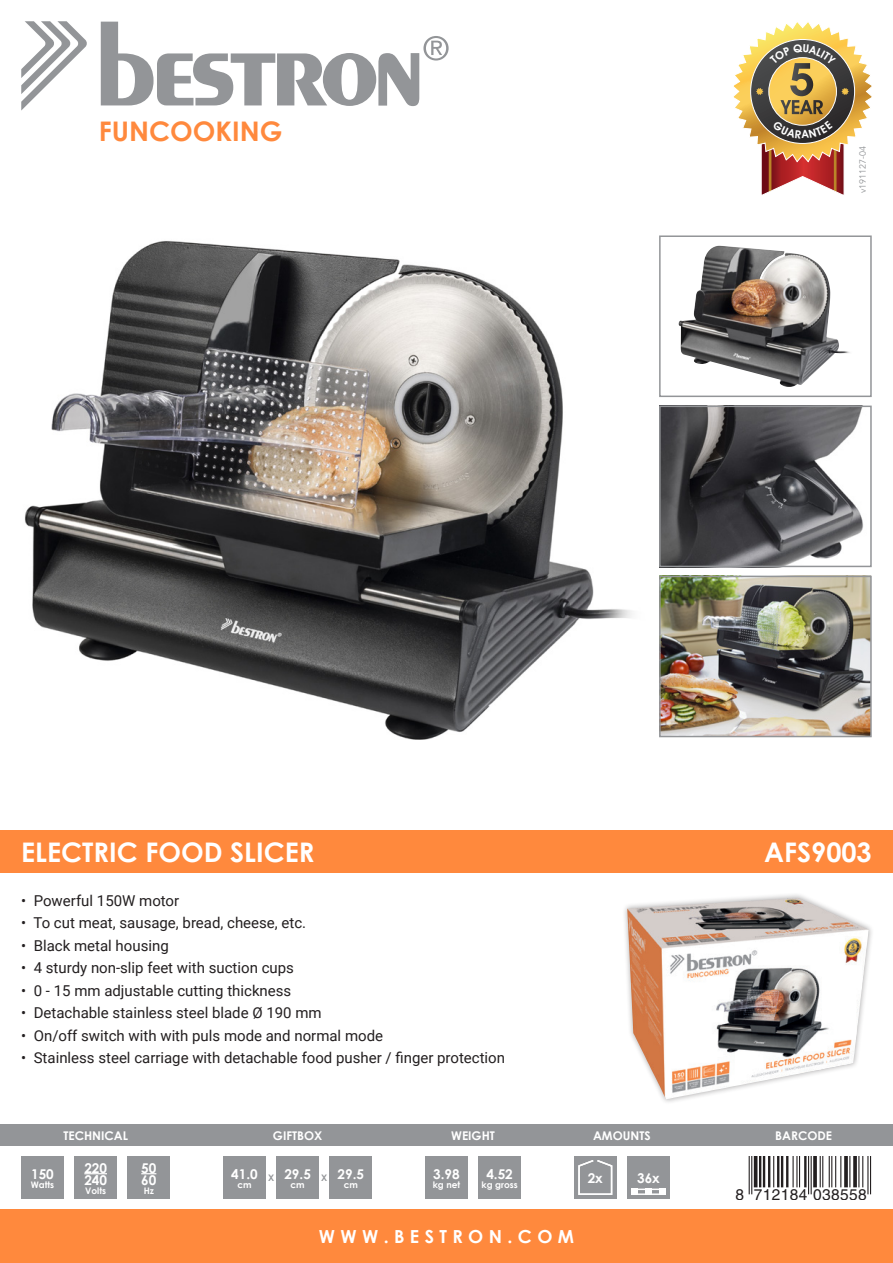
<style>
.page{position:relative;width:893px;height:1263px;background:#fff}
.page>*{position:absolute;margin:0;border:0;box-sizing:border-box;transform-origin:0 0}
.Alineastijl_1{font:700 27px "Century Gothic";color:#fff}
.t1{font:700 27px "Century Gothic";color:#ff893d}
.t2{font:700 18px "Century Gothic";letter-spacing:.3em;color:#fff}
.t3{font:15.45px "Helvetica";letter-spacing:.025em;color:#231f20}
.Alineastijl_1-2{font:15px "Roboto";color:#231f20}
.t4{font:700 13.5px "Century Gothic";color:#fff}
.t5{font:700 12px "Century Gothic";color:#fff}
.t6{font:700 9px "Century Gothic";color:#fff}
.t7{font:9px "Avenir LT Std";color:#939598}
.t8{font:700 9px "Century Gothic";color:#939598}
</style>
<div class="page">
<div style="left:0;top:1210px;width:893px;height:53px;background:#ff893d"></div>
<div style="left:0;top:1125px;width:893px;height:21px;background:#939598"></div>
<div style="left:0;top:830px;width:893px;height:43px;background:#ff893d"></div>
<div style="left:223px;top:1157px;width:43px;height:42px;background:#939598"></div>
<div style="left:276px;top:1157px;width:43px;height:42px;background:#939598"></div>
<div style="left:330px;top:1157px;width:42px;height:42px;background:#939598"></div>
<div style="left:425px;top:1157px;width:43px;height:42px;background:#939598"></div>
<div style="left:478px;top:1157px;width:43px;height:42px;background:#939598"></div>
<div style="left:574px;top:1157px;width:43px;height:42px;background:#939598"></div>
<div style="left:627px;top:1157px;width:43px;height:42px;background:#939598"></div>
<div style="left:631px;top:1188px;width:34px;height:7px;border:2px solid #fff"></div>
<div style="left:631px;top:1188px;width:7px;height:7px;background:#fff"></div>
<div style="left:659px;top:1188px;width:6px;height:7px;background:#fff"></div>
<div style="left:645px;top:1188px;width:7px;height:7px;background:#fff"></div>
<svg style="left:578px;top:1160px;width:35px;height:35px"></svg>
<svg style="left:101px;top:22px;width:348px;height:84px"></svg>
<svg style="left:21px;top:21px;width:66px;height:90px"></svg>
<svg style="left:748px;top:1157px;width:124px;height:38px"></svg>
<hr style="left:751px;top:1157px;width:1px;height:37px;background:#231f20">
<hr style="left:749px;top:1157px;width:1px;height:37px;background:#231f20">
<hr style="left:754px;top:1157px;width:3px;height:30px;background:#231f20">
<hr style="left:768px;top:1157px;width:2px;height:30px;background:#231f20">
<hr style="left:763px;top:1157px;width:2px;height:30px;background:#231f20">
<hr style="left:759px;top:1157px;width:2px;height:30px;background:#231f20">
<hr style="left:773px;top:1157px;width:1px;height:30px;background:#231f20">
<hr style="left:786px;top:1157px;width:2px;height:30px;background:#231f20">
<hr style="left:781px;top:1157px;width:2px;height:30px;background:#231f20">
<hr style="left:777px;top:1157px;width:2px;height:30px;background:#231f20">
<hr style="left:799px;top:1157px;width:1px;height:30px;background:#231f20">
<hr style="left:796px;top:1157px;width:1px;height:30px;background:#231f20">
<hr style="left:792px;top:1157px;width:2px;height:30px;background:#231f20">
<hr style="left:804px;top:1157px;width:2px;height:30px;background:#231f20">
<hr style="left:811px;top:1157px;width:1px;height:37px;background:#231f20">
<hr style="left:808px;top:1157px;width:1px;height:37px;background:#231f20">
<svg style="left:813px;top:1157px;width:4px;height:30px"></svg>
<hr style="left:840px;top:1157px;width:1px;height:30px;background:#231f20">
<hr style="left:835px;top:1157px;width:1px;height:30px;background:#231f20">
<hr style="left:831px;top:1157px;width:1px;height:30px;background:#231f20">
<hr style="left:829px;top:1157px;width:1px;height:30px;background:#231f20">
<hr style="left:822px;top:1157px;width:1px;height:30px;background:#231f20">
<hr style="left:820px;top:1157px;width:1px;height:30px;background:#231f20">
<svg style="left:844px;top:1157px;width:4px;height:30px"></svg>
<hr style="left:849px;top:1157px;width:1px;height:30px;background:#231f20">
<svg style="left:853px;top:1157px;width:4px;height:30px"></svg>
<hr style="left:870px;top:1157px;width:1px;height:37px;background:#231f20">
<hr style="left:867px;top:1157px;width:1px;height:37px;background:#231f20">
<hr style="left:862px;top:1157px;width:1px;height:30px;background:#231f20">
<hr style="left:858px;top:1157px;width:1px;height:30px;background:#231f20">
<div style="left:128px;top:1157px;width:42px;height:42px;background:#939598"></div>
<div style="left:21px;top:1157px;width:43px;height:42px;background:#939598"></div>
<div style="left:74px;top:1157px;width:43px;height:42px;background:#939598"></div>
<svg style="left:141px;top:1173px;width:15px;height:1px"></svg>
<svg style="left:84px;top:1173px;width:23px;height:1px"></svg>
<img style="left:24px;top:241px;width:608px;height:499px">
<div style="left:659px;top:235px;width:213px;height:162px;border:2px solid #939598"></div>
<img style="left:678px;top:249px;width:172px;height:138px">
<img style="left:662px;top:409px;width:201px;height:155px">
<div style="left:659px;top:406px;width:213px;height:161px;border:2px solid #939598"></div>
<img style="left:662px;top:579px;width:207px;height:155px">
<div style="left:659px;top:576px;width:213px;height:161px;border:2px solid #939598"></div>
<div style="left:622px;top:892px;width:252px;height:212px;background:#231f20;opacity:.36"></div>
<img style="left:627px;top:898px;width:242px;height:201px">
<svg style="left:733px;top:22px;width:139px;height:173px"></svg>
<p class="t1" style="left:99px;top:111px;width:185px">FUNCOOKING</p>
<p class="t7" style="left:857px;top:193px;width:49px;rotate:-90deg">v191127-04</p>
<p class="Alineastijl_1" style="left:21px;top:831px;width:295px">ELECTRIC FOOD SLICER</p>
<p class="Alineastijl_1-2" style="left:21px;top:890px;width:160px">• Powerful 150W motor</p>
<p class="Alineastijl_1-2" style="left:21px;top:912px;width:286px">• To cut meat, sausage, bread, cheese, etc.</p>
<p class="Alineastijl_1-2" style="left:21px;top:935px;width:149px">• Black metal housing</p>
<p class="Alineastijl_1-2" style="left:21px;top:957px;width:274px">• 4 sturdy non-slip feet with suction cups</p>
<p class="Alineastijl_1-2" style="left:21px;top:980px;width:272px">• 0 - 15 mm adjustable cutting thickness</p>
<p class="Alineastijl_1-2" style="left:21px;top:1002px;width:302px">• Detachable stainless steel blade Ø 190 mm</p>
<p class="Alineastijl_1-2" style="left:21px;top:1025px;width:363px">• On/off switch with with puls mode and normal mode</p>
<p class="Alineastijl_1-2" style="left:21px;top:1047px;width:485px">• Stainless steel carriage with detachable food pusher / finger protection</p>
<p class="t4" style="left:31px;top:1163px;width:24px">150</p>
<p class="t6" style="left:31px;top:1177px;width:25px">Watts</p>
<p class="t5" style="left:63px;top:1126px;width:66px">TECHNICAL</p>
<p class="t5" style="left:273px;top:1126px;width:51px">GIFTBOX</p>
<p class="t5" style="left:451px;top:1126px;width:45px">WEIGHT</p>
<p class="t5" style="left:593px;top:1126px;width:59px">AMOUNTS</p>
<p class="t4" style="left:84px;top:1157px;width:24px">220</p>
<p class="t4" style="left:84px;top:1169px;width:24px">240</p>
<p class="t6" style="left:85px;top:1183px;width:22px">Volts</p>
<p class="t4" style="left:141px;top:1157px;width:17px">50</p>
<p class="t4" style="left:141px;top:1169px;width:17px">60</p>
<p class="t6" style="left:144px;top:1183px;width:12px">Hz</p>
<p class="t4" style="left:231px;top:1163px;width:28px">41.0</p>
<p class="t6" style="left:237px;top:1177px;width:16px">cm</p>
<p class="t4" style="left:284px;top:1163px;width:28px">29.5</p>
<p class="t6" style="left:291px;top:1177px;width:16px">cm</p>
<p class="t8" style="left:268px;top:1171px;width:8px">X</p>
<p class="t8" style="left:321px;top:1171px;width:8px">X</p>
<p class="t4" style="left:338px;top:1163px;width:28px">29.5</p>
<p class="t6" style="left:344px;top:1177px;width:16px">cm</p>
<p class="t4" style="left:433px;top:1163px;width:28px">3.98</p>
<p class="t6" style="left:433px;top:1177px;width:29px">kg net</p>
<p class="t4" style="left:486px;top:1163px;width:28px">4.52</p>
<p class="t6" style="left:482px;top:1177px;width:38px">kg gross</p>
<p class="t4" style="left:588px;top:1168px;width:17px">2x</p>
<p class="t4" style="left:637px;top:1168px;width:24px">36x</p>
<p class="t2" style="left:319px;top:1223px;width:257px">WWW.BESTRON.COM</p>
<p class="Alineastijl_1" style="left:764px;top:831px;width:109px">AFS9003</p>
<p class="t5" style="left:775px;top:1126px;width:58px">BARCODE</p>
<p class="t3" style="left:736px;top:1185px;width:133px">8 712184 038558</p>
</div>
